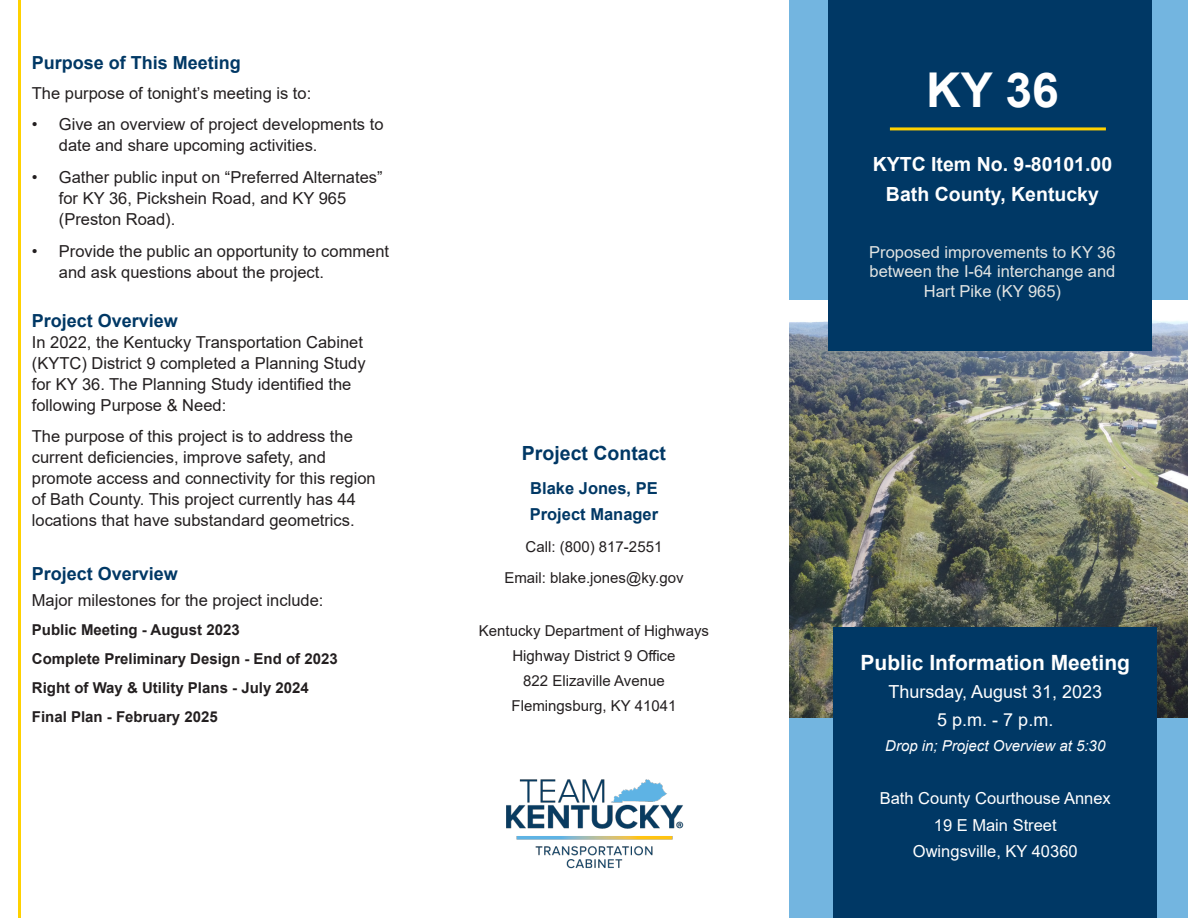
<style>
.page{position:relative;width:1188px;height:918px;background:#fff}
.page>*{position:absolute;margin:0;border:0;box-sizing:border-box;transform-origin:0 0}
.t1{font:700 48px "Arial";color:#fff}
.t2{font:700 21px "Arial";color:#fff}
.t3{font:700 19.5px "Arial";color:#fff}
.t4{font:700 19.5px "Arial";color:#003865}
.t5{font:700 18px "Arial";color:#003865}
.t6{font:18px "Arial";color:#fff}
.t7{font:16.5px/21px "Arial";color:#231f20}
.t8{font:16.5px/19.8px "Arial";color:#e2e4e2;text-align:center}
.t9{font:16.5px "Arial";color:#fff}
.t10{font:700 16.5px "Arial";color:#003865}
.t11{font:15px "Arial";color:#231f20}
.t12{font:700 15px "Arial";color:#231f20}
.t13{font:italic 15px "Arial";color:#fff}
</style>
<div class="page">
<div style="left:789px;top:0;width:399px;height:351px;background:#73b5e0"></div>
<img style="left:789px;top:301px;width:399px;height:418px">
<div style="left:828px;top:0;width:324px;height:351px;background:#003865"></div>
<div style="left:789px;top:719px;width:399px;height:199px;background:#73b5e0"></div>
<div style="left:834px;top:627px;width:323px;height:291px;background:#003865"></div>
<img style="left:506px;top:779px;width:178px;height:90px">
<hr style="left:18px;top:0;width:3px;height:918px;background:#ffd100">
<hr style="left:890px;top:127px;width:216px;height:3px;background:#ffd100">
<p class="t5" style="left:32px;top:50px;width:211px">Purpose of This Meeting</p>
<p class="t7" style="left:32px;top:82px;width:281px">The purpose of tonight’s meeting is to:</p>
<p class="t7" style="left:59px;top:114px;width:326px;text-indent:-27px">• Give an overview of project developments to date and share upcoming activities.</p>
<p class="t7" style="left:59px;top:167px;width:325px;text-indent:-27px">• Gather public input on “Preferred Alternates” for KY 36, Pickshein Road, and KY 965 (Preston Road).</p>
<p class="t7" style="left:59px;top:241px;width:332px;text-indent:-27px">• Provide the public an opportunity to comment and ask questions about the project.</p>
<p class="t5" style="left:32px;top:308px;width:148px">Project Overview</p>
<p class="t7" style="left:32px;top:331px;width:335px">In 2022, the Kentucky Transportation Cabinet (KYTC) District 9 completed a Planning Study for KY 36. The Planning Study identified the following Purpose &amp; Need:</p>
<p class="t7" style="left:32px;top:426px;width:345px">The purpose of this project is to address the current deficiencies, improve safety, and promote access and connectivity for this region of Bath County. This project currently has 44 locations that have substandard geometrics.</p>
<p class="t5" style="left:32px;top:561px;width:148px">Project Overview</p>
<p class="t7" style="left:32px;top:590px;width:293px">Major milestones for the project include:</p>
<p class="t12" style="left:32px;top:619px;width:209px">Public Meeting - August 2023</p>
<p class="t12" style="left:32px;top:648px;width:307px">Complete Preliminary Design - End of 2023</p>
<p class="t12" style="left:32px;top:677px;width:279px">Right of Way &amp; Utility Plans - July 2024</p>
<p class="t12" style="left:32px;top:706px;width:187px">Final Plan - February 2025</p>
<p class="t4" style="left:522px;top:440px;width:146px">Project Contact</p>
<p class="t10" style="left:530px;top:476px;width:129px">Blake Jones, PE</p>
<p class="t10" style="left:530px;top:503px;width:130px">Project Manager</p>
<p class="t11" style="left:526px;top:536px;width:138px">Call: (800) 817-2551</p>
<p class="t11" style="left:504px;top:567px;width:181px">Email: blake.jones@ky.gov</p>
<p class="t11" style="left:479px;top:621px;width:232px">Kentucky Department of Highways</p>
<p class="t11" style="left:512px;top:645px;width:164px">Highway District 9 Office</p>
<p class="t11" style="left:523px;top:670px;width:143px">822 Elizaville Avenue</p>
<p class="t11" style="left:512px;top:695px;width:166px">Flemingsburg, KY 41041</p>
<p class="t1" style="left:926px;top:56px;width:134px">KY 36</p>
<p class="t3" style="left:873px;top:150px;width:241px">KYTC Item No. 9-80101.00</p>
<p class="t3" style="left:886px;top:180px;width:215px">Bath County, Kentucky</p>
<p class="t8" style="left:869px;top:242px;width:248px">Proposed improvements to KY 36 between the I-64 interchange and<br>Hart Pike (KY 965)</p>
<p class="t2" style="left:861px;top:648px;width:271px">Public Information Meeting</p>
<p class="t6" style="left:888px;top:679px;width:215px">Thursday, August 31, 2023</p>
<p class="t6" style="left:937px;top:708px;width:118px">5 p.m. - 7 p.m.</p>
<p class="t13" style="left:885px;top:736px;width:222px">Drop in; Project Overview at 5:30</p>
<p class="t9" style="left:880px;top:787px;width:233px">Bath County Courthouse Annex</p>
<p class="t9" style="left:934px;top:814px;width:124px">19 E Main Street</p>
<p class="t9" style="left:913px;top:840px;width:166px">Owingsville, KY 40360</p>
</div>
